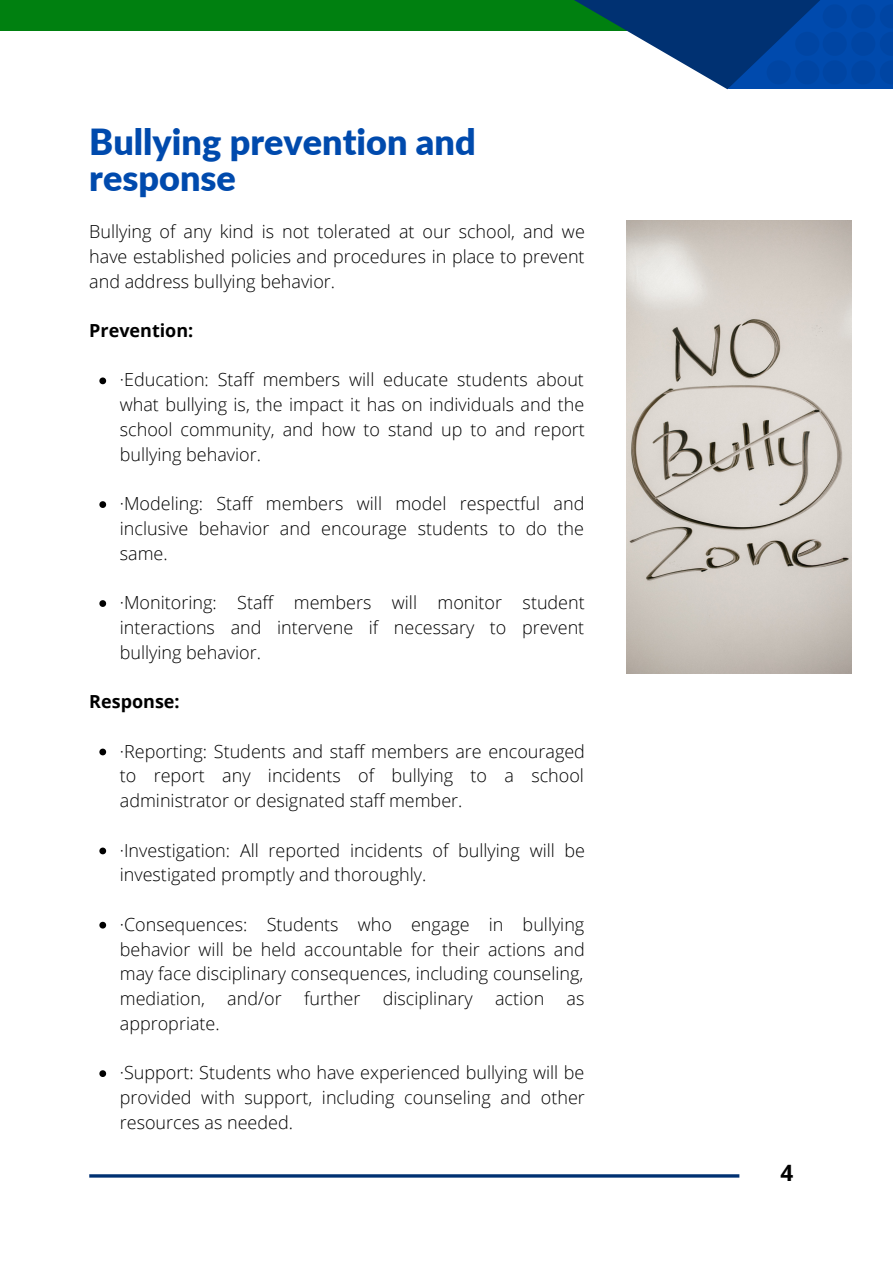
<style>
.page{position:relative;width:893px;height:1264px;background:#fff}
.page>*{position:absolute;margin:0;border:0;box-sizing:border-box;transform-origin:0 0}
.t1{font:900 36px/36px "Lato";color:#004aad}
.t2{font:700 22.5px "Open Sans";color:#000}
.t3{font:300 18px/24.8px "Open Sans";color:#000;text-align:justify}
.t4{font:700 18px "Open Sans";color:#000}
</style>
<div class="page">
<hr style="left:89px;top:1174px;width:650px;height:3px;background:#003172">
<div style="left:0;top:0;width:699px;height:31px;background:#008010"></div>
<svg style="left:574px;top:0;width:153px;height:89px"></svg>
<svg style="left:727px;top:0;width:165px;height:89px;background:#003986"></svg>
<svg style="left:766px;top:4px;width:126px;height:80px;background:#0044a0"></svg>
<img style="left:627px;top:221px;width:224px;height:453px">
<svg style="left:99px;top:377px;width:7px;height:7px"></svg>
<svg style="left:99px;top:501px;width:7px;height:7px"></svg>
<svg style="left:99px;top:600px;width:7px;height:7px"></svg>
<svg style="left:99px;top:748px;width:7px;height:7px"></svg>
<svg style="left:99px;top:847px;width:7px;height:7px"></svg>
<svg style="left:99px;top:921px;width:7px;height:7px"></svg>
<svg style="left:99px;top:1070px;width:7px;height:6px"></svg>
<h1 class="t1" style="left:89px;top:123px;width:388px">Bullying prevention and response</h1>
<p class="t3" style="left:89px;top:219px;width:497px">Bullying of any kind is not tolerated at our school, and we have established policies and procedures in place to prevent and address bullying behavior.</p>
<p class="t4" style="left:89px;top:318px;width:106px">Prevention:</p>
<p class="t3" style="left:120px;top:367px;width:466px">·Education: Staff members will educate students about what bullying is, the impact it has on individuals and the school community, and how to stand up to and report bullying behavior.</p>
<p class="t3" style="left:120px;top:491px;width:466px">·Modeling: Staff members will model respectful and inclusive behavior and encourage students to do the same.</p>
<p class="t3" style="left:120px;top:590px;width:466px">·Monitoring: Staff members will monitor student interactions and intervene if necessary to prevent bullying behavior.</p>
<p class="t4" style="left:89px;top:689px;width:92px">Response:</p>
<p class="t3" style="left:120px;top:738px;width:466px">·Reporting: Students and staff members are encouraged to report any incidents of bullying to a school administrator or designated staff member.</p>
<p class="t3" style="left:120px;top:837px;width:466px">·Investigation: All reported incidents of bullying will be investigated promptly and thoroughly.</p>
<p class="t3" style="left:120px;top:911px;width:466px">·Consequences: Students who engage in bullying behavior will be held accountable for their actions and may face disciplinary consequences, including counseling, mediation, and/or further disciplinary action as appropriate.</p>
<p class="t3" style="left:120px;top:1059px;width:466px">·Support: Students who have experienced bullying will be provided with support, including counseling and other resources as needed.</p>
<p class="t2" style="left:780px;top:1156px;width:14px">4</p>
</div>
